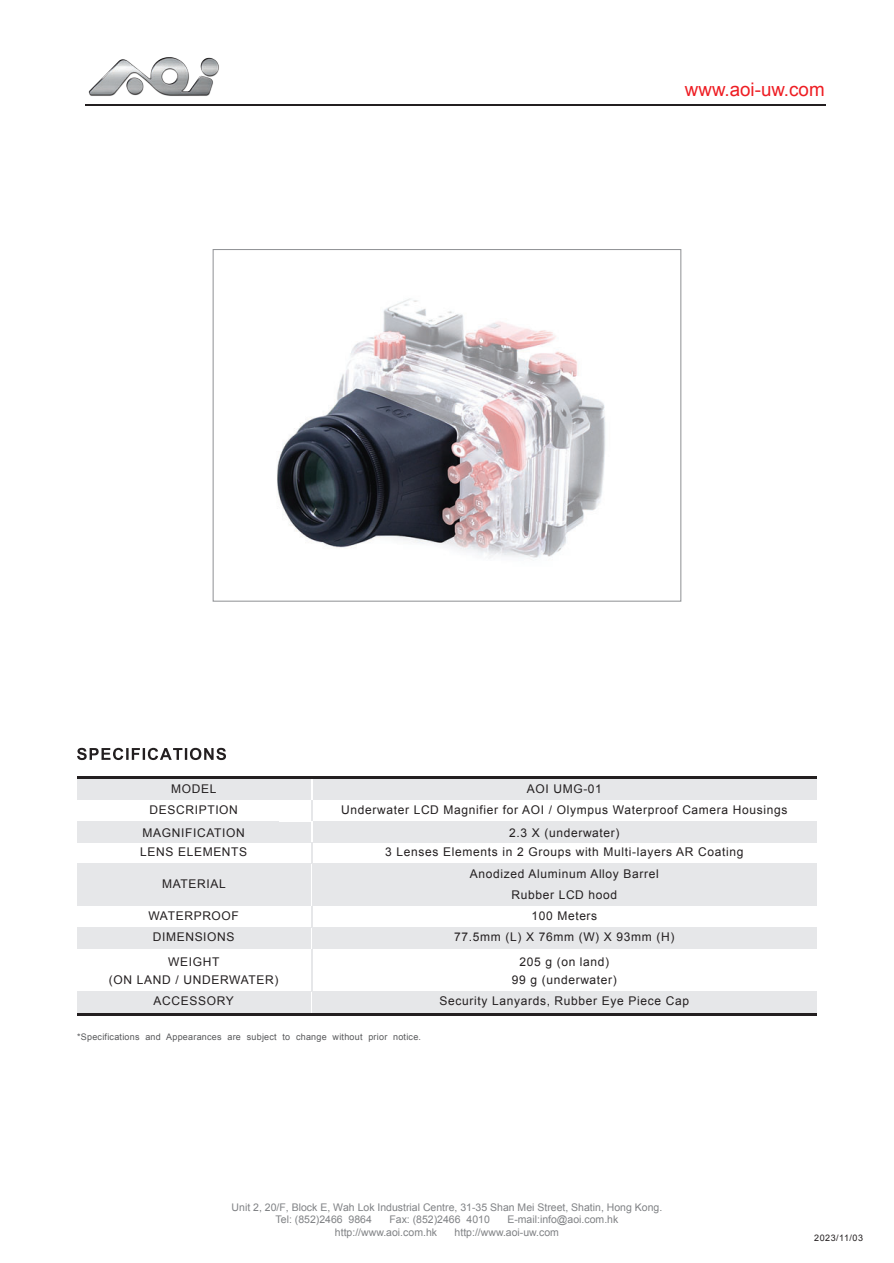
<style>
.page{position:relative;width:894px;height:1263px;background:#fff}
.page>*{position:absolute;margin:0;border:0;box-sizing:border-box;transform-origin:0 0}
.t1{font:18.75px "Arial";color:#ee1d23}
.t2{font:12px/21.3px "Arial";letter-spacing:.055em;color:#231f20;text-align:center}
.t3{font:10.5px/12.6px "Arial";color:#808285}
.t4{font:9px "Arial";letter-spacing:.03em;color:#57585a}
.t5{font:9px "Arial";letter-spacing:.055em;color:#231f20}
</style>
<div class="page">
<img style="left:277px;top:298px;width:329px;height:260px">
<div style="left:77px;top:779px;width:234px;height:21px;background:#e6e7e9"></div>
<div style="left:312px;top:779px;width:505px;height:21px;background:#e6e7e9"></div>
<div style="left:77px;top:821px;width:234px;height:21px;background:#e6e7e9"></div>
<div style="left:77px;top:864px;width:234px;height:42px;background:#e6e7e9"></div>
<div style="left:313px;top:821px;width:504px;height:21px;background:#e6e7e9"></div>
<div style="left:313px;top:864px;width:504px;height:42px;background:#e6e7e9"></div>
<svg style="left:77px;top:748px;width:149px;height:12px"></svg>
<div style="left:77px;top:928px;width:234px;height:21px;background:#e6e7e9"></div>
<div style="left:313px;top:928px;width:504px;height:21px;background:#e6e7e9"></div>
<div style="left:77px;top:991px;width:234px;height:22px;background:#e6e7e9"></div>
<div style="left:313px;top:991px;width:504px;height:22px;background:#e6e7e9"></div>
<svg style="left:311px;top:906px;width:1px;height:22px"></svg>
<hr style="left:311px;top:949px;width:1px;height:42px;background:#e6e7e9">
<svg style="left:311px;top:800px;width:1px;height:64px"></svg>
<hr style="left:77px;top:776px;width:740px;height:3px;background:#231f20">
<hr style="left:77px;top:1013px;width:740px;height:3px;background:#231f20">
<hr style="left:85px;top:105px;width:740px;height:1px;background:#231f20">
<img style="left:85px;top:57px;width:154px;height:48px">
<h1 class="t1" style="left:685px;top:77px;width:141px">www.aoi-uw.com</h1>
<p class="t2" style="left:149px;top:778px;width:90px">MODEL<br>DESCRIPTION</p>
<p class="t2" style="left:140px;top:823px;width:109px;line-height:19.8px;text-align:left">MAGNIFICATION<br>LENS ELEMENTS</p>
<p class="t2" style="left:162px;top:873px;width:65px">MATERIAL</p>
<p class="t2" style="left:341px;top:778px;width:448px">AOI UMG-01<br>Underwater LCD Magnifier for AOI / Olympus Waterproof Camera Housings</p>
<p class="t2" style="left:385px;top:823px;width:360px;line-height:19.8px">2.3 X (underwater)<br>3 Lenses Elements in 2 Groups with Multi-layers AR Coating</p>
<p class="t2" style="left:470px;top:863px;width:191px">Anodized Aluminum Alloy Barrel<br>Rubber LCD hood</p>
<p class="t2" style="left:148px;top:905px;width:92px">WATERPROOF</p>
<p class="t2" style="left:531px;top:905px;width:67px">100 Meters</p>
<p class="t2" style="left:153px;top:927px;width:83px">DIMENSIONS</p>
<p class="t2" style="left:454px;top:925px;width:222px;line-height:24.3px">77.5mm (L) X 76mm (W) X 93mm (H)<br>205 g (on land)</p>
<p class="t2" style="left:512px;top:969px;width:107px">99 g (underwater)</p>
<p class="t2" style="left:154px;top:990px;width:82px">ACCESSORY</p>
<p class="t2" style="left:439px;top:990px;width:251px">Security Lanyards, Rubber Eye Piece Cap</p>
<p class="t2" style="left:109px;top:953px;width:171px;line-height:18px">WEIGHT<br>(ON LAND / UNDERWATER)</p>
<p class="t4" style="left:77px;top:1031px;width:346px">*Specifications and Appearances are subject to change without prior notice.</p>
<p class="t3" style="left:276px;top:1201px;width:388px;text-indent:-44px">Unit 2, 20/F, Block E, Wah Lok Industrial Centre, 31-35 Shan Mei Street, Shatin, Hong Kong.<br>Tel: (852)2466 9864</p>
<p class="t3" style="left:389px;top:1214px;width:102px">Fax: (852)2466 4010</p>
<p class="t3" style="left:507px;top:1214px;width:113px">E-mail:info@aoi.com.hk</p>
<p class="t3" style="left:335px;top:1226px;width:104px">http://www.aoi.com.hk</p>
<p class="t3" style="left:455px;top:1226px;width:106px">http://www.aoi-uw.com</p>
<p class="t5" style="left:814px;top:1232px;width:50px">2023/11/03</p>
</div>
